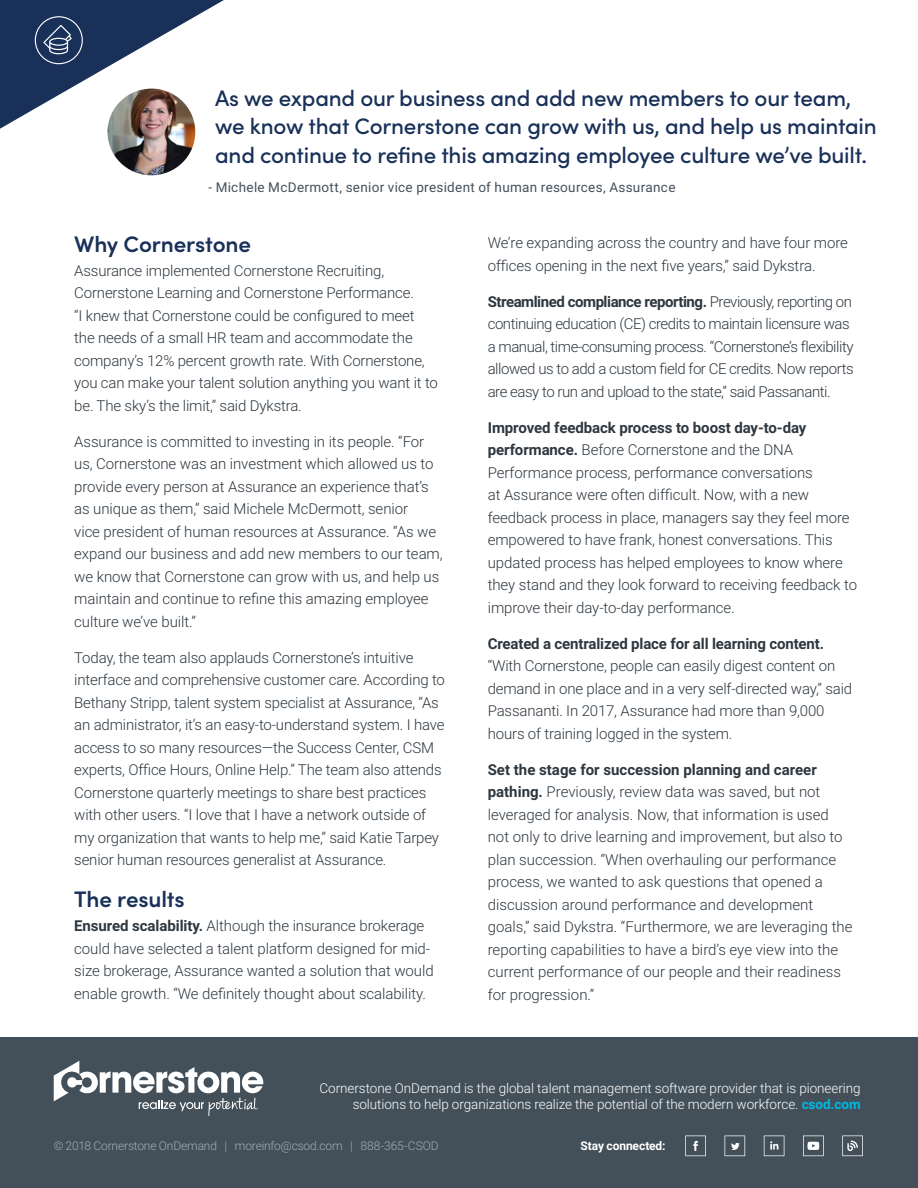
<style>
.page{position:relative;width:918px;height:1188px;background:#fff}
.page>*{position:absolute;margin:0;border:0;box-sizing:border-box;transform-origin:0 0}
.QUOTE{font:500 22.5px/28.5px "Sofia Pro";letter-spacing:-.01em;color:#193059}
.SUB{font:600 22.5px "Sofia Pro";letter-spacing:-.005em;color:#193059}
.BODY{font:300 15px/22.5px "Roboto";letter-spacing:-.01em;color:#2d373f}
.BODY-2{font:300 15px/22.5px "Roboto";letter-spacing:-.03em;color:#2d373f}
.t1{font:300 13.5px/16.5px "Roboto";letter-spacing:-.005em;color:#fff;text-align:right}
.QUOTE_NAME{font:13.5px "Roboto";letter-spacing:.02em;color:#43505a}
.FOOTER_COPYRIGHT{font:300 12px "Roboto";letter-spacing:-.01em;color:#a3acb5}
.STAY_CONNECTED{font:700 12px "Roboto";letter-spacing:-.005em;color:#fff}
.s1{font-weight:700}
.s2{font-weight:700;color:#00b9e4}
</style>
<div class="page">
<div style="left:0;top:1038px;width:918px;height:150px;background:#43505a"></div>
<svg style="left:54px;top:1061px;width:209px;height:55px"></svg>
<svg style="left:764px;top:1136px;width:20px;height:20px"></svg>
<svg style="left:803px;top:1136px;width:21px;height:20px"></svg>
<svg style="left:685px;top:1136px;width:21px;height:20px"></svg>
<svg style="left:725px;top:1136px;width:20px;height:20px"></svg>
<svg style="left:842px;top:1136px;width:21px;height:20px"></svg>
<img style="left:107px;top:129px;width:88px;height:46px">
<svg style="left:0;top:0;width:224px;height:129px"></svg>
<p class="QUOTE" style="left:215px;top:82px;width:663px">As we expand our business and add new members to our team, we know that Cornerstone can grow with us, and help us maintain and continue to refine this amazing employee culture we’ve built.</p>
<p class="QUOTE_NAME" style="left:208px;top:178px;width:469px">- Michele McDermott, senior vice president of human resources, Assurance</p>
<p class="SUB" style="left:74px;top:227px;width:178px">Why Cornerstone</p>
<p class="BODY" style="left:74px;top:259px;width:365px">Assurance implemented Cornerstone Recruiting, Cornerstone Learning and Cornerstone Performance.<br>“I knew that Cornerstone could be configured to meet the needs of a small HR team and accommodate the company’s 12% percent growth rate. With Cornerstone, you can make your talent solution anything you want it to be. The sky’s the limit,” said Dykstra.</p>
<p class="BODY" style="left:74px;top:430px;width:370px">Assurance is committed to investing in its people. “For us, Cornerstone was an investment which allowed us to provide every person at Assurance an experience that’s as unique as them,” said Michele McDermott, senior<br>vice president of human resources at Assurance. “As we expand our business and add new members to our team, we know that Cornerstone can grow with us, and help us maintain and continue to refine this amazing employee culture we’ve built.”</p>
<p class="BODY" style="left:74px;top:646px;width:372px">Today, the team also applauds Cornerstone’s intuitive interface and comprehensive customer care. According to Bethany Stripp, talent system specialist at Assurance, “As an administrator, it’s an easy-to-understand system. I have access to so many resources—the Success Center, CSM experts, Office Hours, Online Help.” The team also attends Cornerstone quarterly meetings to share best practices with other users. “I love that I have a network outside of my organization that wants to help me,” said Katie Tarpey senior human resources generalist at Assurance.</p>
<p class="SUB" style="left:74px;top:882px;width:112px">The results</p>
<p class="BODY" style="left:74px;top:914px;width:361px"><span class="s1">Ensured scalability.</span> Although the insurance brokerage could have selected a talent platform designed for mid&shy;size brokerage, Assurance wanted a solution that would enable growth. “We definitely thought about scalability.</p>
<p class="BODY" style="left:488px;top:231px;width:362px">We’re expanding across the country and have four more offices opening in the next five years,” said Dykstra.</p>
<p class="BODY-2" style="left:488px;top:290px;width:367px"><span class="s1">Streamlined compliance reporting.</span> Previously, reporting on continuing education (CE) credits to maintain licensure was a manual, time-consuming process. “Cornerstone’s flexibility allowed us to add a custom field for CE credits. Now reports are easy to run and upload to the state,” said Passananti.</p>
<p class="BODY" style="left:488px;top:416px;width:371px"><span class="s1">Improved feedback process to boost day-to-day performance.</span> Before Cornerstone and the DNA Performance process, performance conversations<br>at Assurance were often difficult. Now, with a new feedback process in place, managers say they feel more empowered to have frank, honest conversations. This updated process has helped employees to know where they stand and they look forward to receiving feedback to improve their day-to-day performance.</p>
<p class="BODY" style="left:488px;top:632px;width:366px"><span class="s1">Created a centralized place for all learning content. </span>“With Cornerstone, people can easily digest content on demand in one place and in a very self-directed way,” said Passananti. In 2017, Assurance had more than 9,000 hours of training logged in the system.</p>
<p class="BODY" style="left:488px;top:758px;width:366px"><span class="s1">Set the stage for succession planning and career pathing.</span> Previously, review data was saved, but not leveraged for analysis. Now, that information is used not only to drive learning and improvement, but also to plan succession. “When overhauling our performance process, we wanted to ask questions that opened a discussion around performance and development goals,” said Dykstra. “Furthermore, we are leveraging the reporting capabilities to have a bird’s eye view into the current performance of our people and their readiness for progression.”</p>
<p class="t1" style="left:320px;top:1079px;width:543px">Cornerstone OnDemand is the global talent management software provider that is pioneering solutions to help organizations realize the potential of the modern workforce. <span class="s2">csod.com</span></p>
<p class="STAY_CONNECTED" style="left:580px;top:1138px;width:87px">Stay connected:</p>
<p class="FOOTER_COPYRIGHT" style="left:54px;top:1137px;width:387px">© 2018 Cornerstone OnDemand | moreinfo@csod.com | 888-365-CSOD</p>
</div>
